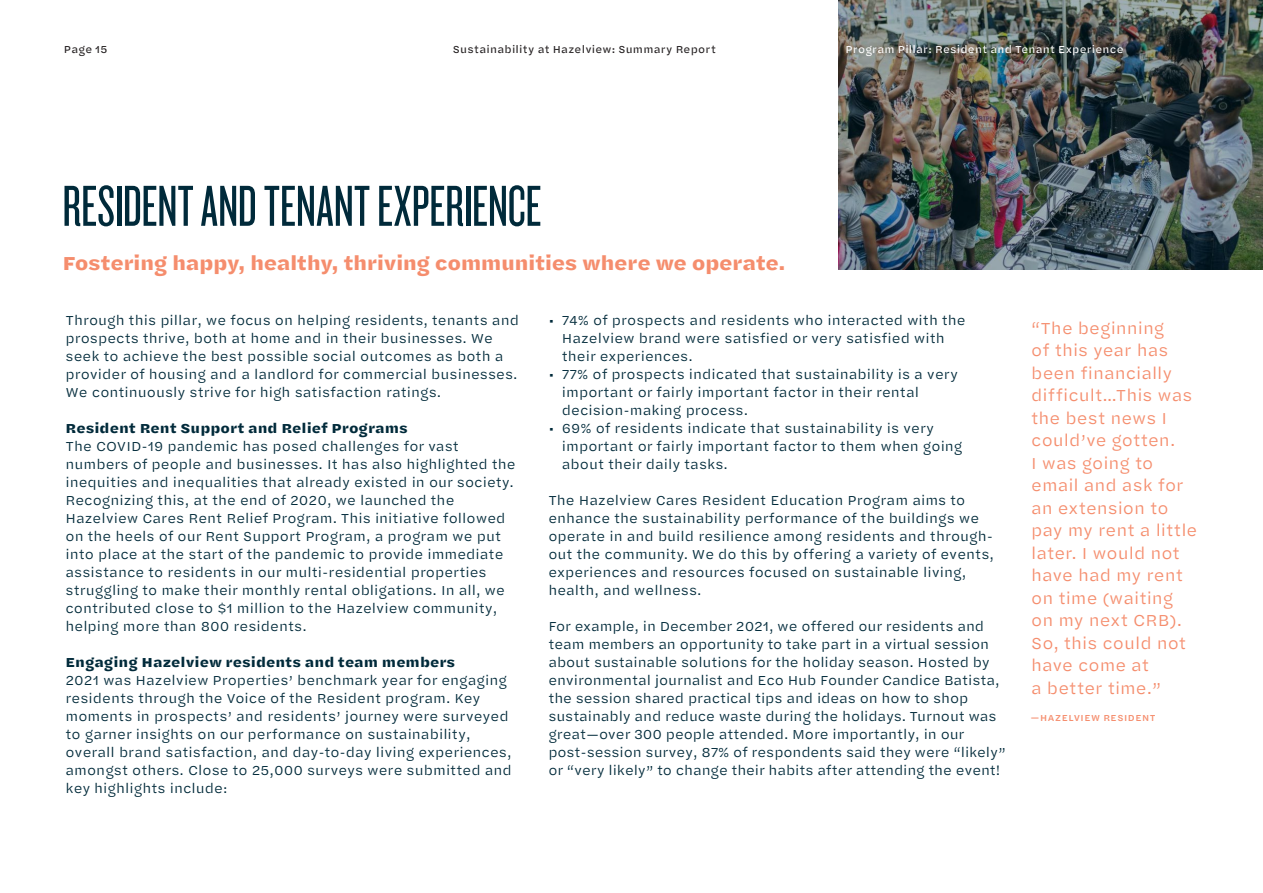
<style>
.page{position:relative;width:1263px;height:893px;background:#fff}
.page>*{position:absolute;margin:0;border:0;box-sizing:border-box;transform-origin:0 0}
.t1{font:60px "Knockout HTF27 Junior Bantamwt";letter-spacing:-.005em;color:#002a3a}
.t2{font:700 19.5px "Halyard Micro";letter-spacing:-.025em;color:#f58d6d}
.t3{font:16.5px/22.5px "Halyard Micro";color:#f58d6d}
.t4{font:13.5px/18px "Halyard Micro";color:#002a3a}
.t5{font:700 13.5px "Halyard Micro";color:#002a3a}
.t6{font:10.5px "Halyard Micro";letter-spacing:.02em;color:#231f20}
.t7{font:10.5px "Halyard Micro";letter-spacing:.02em;color:#fff}
.t8{font:500 9px "Halyard Micro";letter-spacing:.055em;color:#f58d6d}
</style>
<div class="page">
<img style="left:838px;top:0;width:425px;height:270px">
<p class="t6" style="left:64px;top:41px;width:45px">Page 15</p>
<p class="t6" style="left:453px;top:41px;width:265px">Sustainability at Hazelview: Summary Report</p>
<p class="t7" style="left:845px;top:41px;width:280px">Program Pillar: Resident and Tenant Experience</p>
<p class="t1" style="left:62px;top:177px;width:481px">RESIDENT AND TENANT EXPERIENCE</p>
<p class="t2" style="left:62px;top:248px;width:724px">Fostering happy, healthy, thriving communities where we operate.</p>
<p class="t4" style="left:65px;top:311px;width:455px">Through this pillar, we focus on helping residents, tenants and prospects thrive, both at home and in their businesses. We seek to achieve the best possible social outcomes as both a provider of housing and a landlord for commercial businesses.<br>We continuously strive for high satisfaction ratings.</p>
<p class="t5" style="left:65px;top:417px;width:344px">Resident Rent Support and Relief Programs</p>
<p class="t4" style="left:65px;top:437px;width:452px">The COVID-19 pandemic has posed challenges for vast numbers of people and businesses. It has also highlighted the inequities and inequalities that already existed in our society.<br>Recognizing this, at the end of 2020, we launched the Hazelview Cares Rent Relief Program. This initiative followed on the heels of our Rent Support Program, a program we put into place at the start of the pandemic to provide immediate assistance to residents in our multi-residential properties struggling to make their monthly rental obligations. In all, we contributed close to $1 million to the Hazelview community, helping more than 800 residents.</p>
<p class="t5" style="left:65px;top:651px;width:391px">Engaging Hazelview residents and team members</p>
<p class="t4" style="left:65px;top:671px;width:448px">2021 was Hazelview Properties’ benchmark year for engaging residents through the Voice of the Resident program. Key moments in prospects’ and residents’ journey were surveyed to garner insights on our performance on sustainability, overall brand satisfaction, and day-to-day living experiences, amongst others. Close to 25,000 surveys were submitted and key highlights include:</p>
<p class="t4" style="left:562px;top:311px;width:405px;text-indent:-14px">• 74% of prospects and residents who interacted with the<br>Hazelview brand were satisfied or very satisfied with their experiences.</p>
<p class="t4" style="left:562px;top:365px;width:398px;text-indent:-14px">• 77% of prospects indicated that sustainability is a very important or fairly important factor in their rental decision-making process.</p>
<p class="t4" style="left:562px;top:419px;width:402px;text-indent:-14px">• 69% of residents indicate that sustainability is very important or fairly important factor to them when going about their daily tasks.</p>
<p class="t4" style="left:548px;top:491px;width:447px">The Hazelview Cares Resident Education Program aims to enhance the sustainability performance of the buildings we operate in and build resilience among residents and through&shy;out the community. We do this by offering a variety of events, experiences and resources focused on sustainable living, health, and wellness.</p>
<p class="t4" style="left:548px;top:617px;width:459px">For example, in December 2021, we offered our residents and team members an opportunity to take part in a virtual session about sustainable solutions for the holiday season. Hosted by environmental journalist and Eco Hub Founder Candice Batista, the session shared practical tips and ideas on how to shop sustainably and reduce waste during the holidays. Turnout was great—over 300 people attended. More importantly, in our post-session survey, 87% of respondents said they were “likely” or “very likely” to change their habits after attending the event!</p>
<p class="t3" style="left:1031px;top:316px;width:168px">“The beginning<br>of this year has been financially difficult…This was the best news I could’ve gotten.<br>I was going to email and ask for an extension to pay my rent a little later. I would not have had my rent on time (waiting on my next CRB).<br>So, this could not have come at<br>a better time.”</p>
<p class="t8" style="left:1030px;top:711px;width:127px">—HAZELVIEW RESIDENT</p>
</div>
